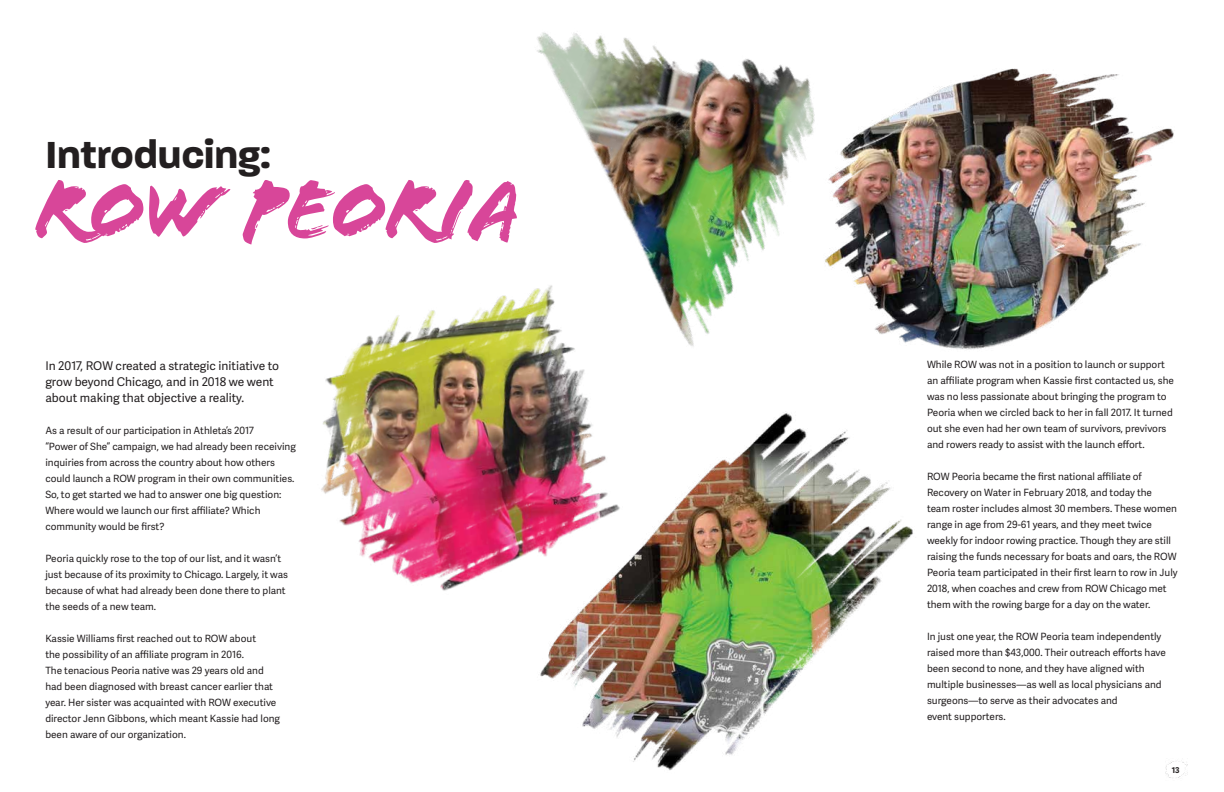
<style>
.page{position:relative;width:1224px;height:792px;background:#fff}
.page>*{position:absolute;margin:0;border:0;box-sizing:border-box;transform-origin:0 0}
.t1{font:87.9px "Flood Std";letter-spacing:-.02em;color:#d84699}
.t2{font:700 40.7px "Paralucent";color:#231f20}
.t3{font:12px/16px "Adelle Sans";color:#231f20}
.t4{font:10px/16px "Adelle Sans";color:#231f20}
.t5{font:700 8px "Adelle Sans";color:#231f20}
</style>
<div class="page">
<img style="left:869px;top:68px;width:305px;height:282px">
<img style="left:540px;top:413px;width:373px;height:358px">
<img style="left:321px;top:310px;width:317px;height:303px">
<img style="left:440px;top:32px;width:429px;height:352px">
<img style="left:1166px;top:761px;width:21px;height:17px">
<h2 class="t2" style="left:45px;top:131px;width:227px">Introducing:</h2>
<h1 class="t1" style="left:34px;top:159px;width:488px">ROW PEORIA</h1>
<p class="t3" style="left:45px;top:357px;width:235px">In 2017, ROW created a strategic initiative to grow beyond Chicago, and in 2018 we went about making that objective a reality.</p>
<p class="t4" style="left:45px;top:422px;width:252px">As a result of our participation in Athleta’s 2017<br>“Power of She” campaign, we had already been receiving inquiries from across the country about how others could launch a ROW program in their own communities.<br>So, to get started we had to answer one big question:<br>Where would we launch our first affiliate? Which community would be first?</p>
<p class="t4" style="left:45px;top:550px;width:244px">Peoria quickly rose to the top of our list, and it wasn’t just because of its proximity to Chicago. Largely, it was because of what had already been done there to plant the seeds of a new team.</p>
<p class="t4" style="left:45px;top:630px;width:236px">Kassie Williams first reached out to ROW about<br>the possibility of an affiliate program in 2016.<br>The tenacious Peoria native was 29 years old and had been diagnosed with breast cancer earlier that year. Her sister was acquainted with ROW executive director Jenn Gibbons, which meant Kassie had long been aware of our organization.</p>
<p class="t4" style="left:927px;top:356px;width:249px">While ROW was not in a position to launch or support an affiliate program when Kassie first contacted us, she was no less passionate about bringing the program to Peoria when we circled back to her in fall 2017. It turned out she even had her own team of survivors, previvors and rowers ready to assist with the launch effort.</p>
<p class="t4" style="left:927px;top:468px;width:252px">ROW Peoria became the first national affiliate of Recovery on Water in February 2018, and today the<br>team roster includes almost 30 members. These women range in age from 29-61 years, and they meet twice weekly for indoor rowing practice. Though they are still raising the funds necessary for boats and oars, the ROW Peoria team participated in their first learn to row in July 2018, when coaches and crew from ROW Chicago met them with the rowing barge for a day on the water.</p>
<p class="t4" style="left:927px;top:628px;width:240px">In just one year, the ROW Peoria team independently raised more than $43,000. Their outreach efforts have been second to none, and they have aligned with multiple businesses—as well as local physicians and surgeons—to serve as their advocates and<br>event supporters.</p>
<p class="t5" style="left:1172px;top:764px;width:9px">13</p>
</div>
